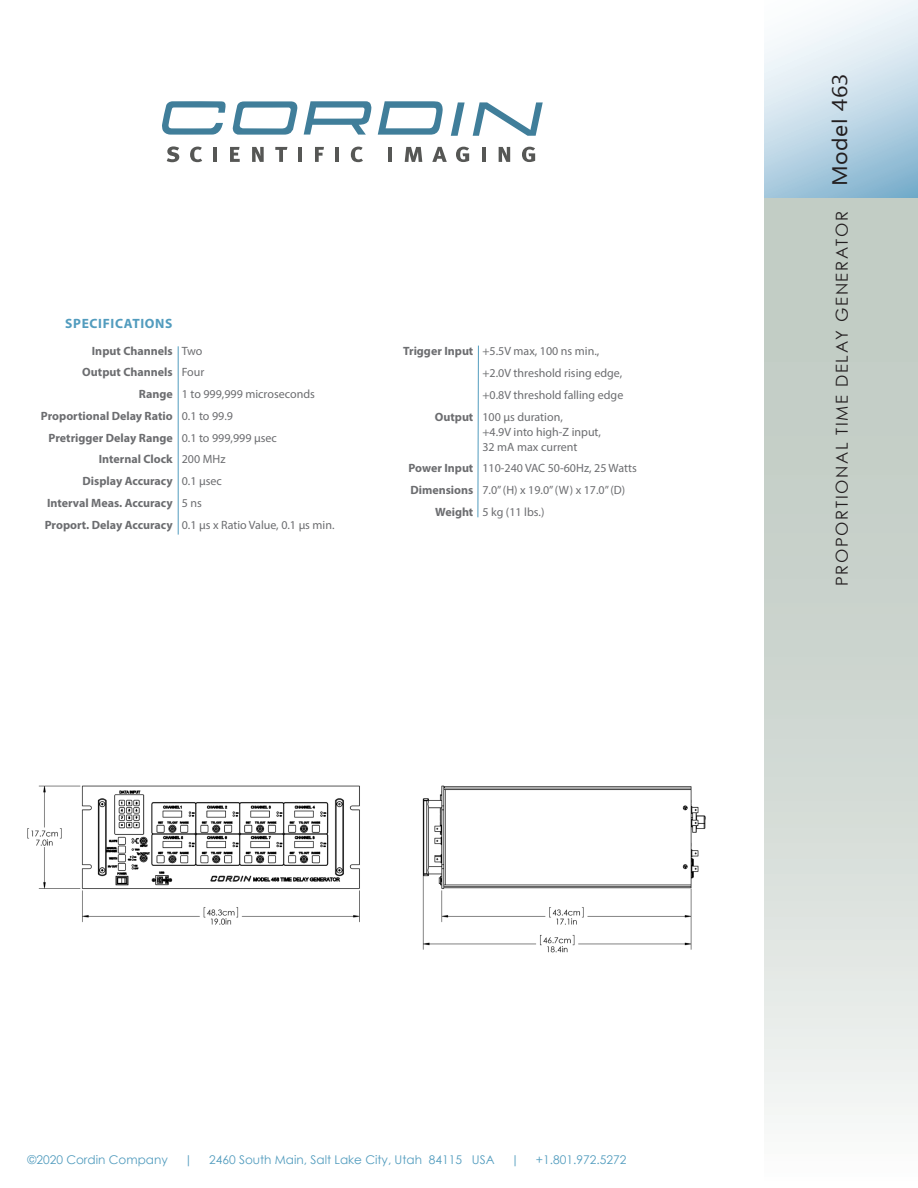
<style>
.page{position:relative;width:918px;height:1188px;background:#fff}
.page>*{position:absolute;margin:0;border:0;box-sizing:border-box;transform-origin:0 0}
.t1{font:21px "Ebrima";letter-spacing:.02em;color:#231f20;scale:1.1 1}
.t2{font:16.5px "Century Gothic";letter-spacing:.1em;color:#231f20}
.t3{font:700 13.5px "Myriad Pro";letter-spacing:.05em;color:#529cbe}
.t4{font:12px/15px "Myriad Pro";color:#6c6d70}
.t5{font:700 12px "Myriad Pro";color:#6c6d70}
.t6{font:12px "Century Gothic";color:#529cbe}
.s1{font-weight:400}
.s2{font-weight:700}
</style>
<div class="page">
<svg style="left:764px;top:0;width:154px;height:199px"></svg>
<div style="left:764px;top:199px;width:154px;height:989px;background:linear-gradient(to bottom,#b7c4ba,#f1f3f2)"></div>
<img style="left:27px;top:785px;width:679px;height:168px">
<hr style="left:178px;top:346px;width:1px;height:189px;background:#529cbe">
<svg style="left:477px;top:345px;width:2px;height:173px"></svg>
<svg style="left:162px;top:101px;width:64px;height:34px"></svg>
<svg style="left:232px;top:101px;width:66px;height:34px"></svg>
<svg style="left:304px;top:101px;width:68px;height:34px"></svg>
<svg style="left:378px;top:101px;width:65px;height:34px"></svg>
<svg style="left:451px;top:102px;width:14px;height:34px"></svg>
<svg style="left:473px;top:102px;width:70px;height:34px"></svg>
<svg style="left:167px;top:146px;width:12px;height:16px"></svg>
<svg style="left:190px;top:147px;width:12px;height:15px"></svg>
<hr style="left:213px;top:147px;width:4px;height:15px;background:#565755">
<svg style="left:230px;top:147px;width:10px;height:15px"></svg>
<svg style="left:252px;top:147px;width:12px;height:15px"></svg>
<svg style="left:275px;top:147px;width:12px;height:15px"></svg>
<hr style="left:298px;top:147px;width:4px;height:15px;background:#565755">
<svg style="left:315px;top:147px;width:9px;height:15px"></svg>
<hr style="left:335px;top:147px;width:4px;height:15px;background:#565755">
<svg style="left:351px;top:147px;width:12px;height:15px"></svg>
<hr style="left:389px;top:147px;width:3px;height:15px;background:#565755">
<svg style="left:405px;top:147px;width:17px;height:15px"></svg>
<svg style="left:432px;top:147px;width:15px;height:15px"></svg>
<svg style="left:456px;top:147px;width:13px;height:15px"></svg>
<hr style="left:482px;top:147px;width:4px;height:15px;background:#565755">
<svg style="left:499px;top:147px;width:11px;height:15px"></svg>
<svg style="left:522px;top:147px;width:13px;height:15px"></svg>
<p class="t3" style="left:65px;top:314px;width:109px">SPECIFICATIONS</p>
<p class="t5" style="left:92px;top:343px;width:112px">Input Channels <span class="s1">Two</span></p>
<p class="t5" style="left:82px;top:364px;width:124px">Output Channels <span class="s1">Four</span></p>
<p class="t4" style="left:139px;top:386px;width:178px"><span class="s2">Range</span> 1 to 999,999 microseconds</p>
<p class="t5" style="left:41px;top:408px;width:194px">Proportional Delay Ratio <span class="s1">0.1 to 99.9</span></p>
<p class="t5" style="left:49px;top:430px;width:230px">Pretrigger Delay Range <span class="s1">0.1 to 999,999 µsec</span></p>
<p class="t5" style="left:99px;top:451px;width:128px">Internal Clock <span class="s1">200 MHz</span></p>
<p class="t5" style="left:82px;top:473px;width:141px">Display Accuracy <span class="s1">0.1 µsec</span></p>
<p class="t5" style="left:47px;top:495px;width:156px">Interval Meas. Accuracy <span class="s1">5 ns</span></p>
<p class="t4" style="left:45px;top:517px;width:291px"><span class="s2">Proport. Delay Accuracy</span> 0.1 µs x Ratio Value, 0.1 µs min.</p>
<p class="t4" style="left:403px;top:344px;width:198px"><span class="s2">Trigger Input</span> +5.5V max, 100 ns min.,</p>
<p class="t4" style="left:482px;top:365px;width:141px">+2.0V threshold rising edge,</p>
<p class="t4" style="left:482px;top:387px;width:142px">+0.8V threshold falling edge</p>
<p class="t4" style="left:482px;top:409px;width:120px;text-indent:-48px"><span class="s2">Output</span> 100 µs duration,<br>+4.9V into high-Z input,<br>32 mA max current</p>
<p class="t4" style="left:409px;top:461px;width:230px"><span class="s2">Power Input</span> 110-240 VAC 50-60Hz, 25 Watts</p>
<p class="t4" style="left:410px;top:482px;width:216px"><span class="s2">Dimensions</span> 7.0” (H) x 19.0” (W) x 17.0” (D)</p>
<p class="t4" style="left:435px;top:504px;width:111px"><span class="s2">Weight</span> 5 kg (11 lbs.)</p>
<p class="t1" style="left:824px;top:186px;width:104px;rotate:-90deg">Model 463</p>
<p class="t2" style="left:830px;top:586px;width:377px;rotate:-90deg">PROPORTIONAL TIME DELAY GENERATOR</p>
<p class="t6" style="left:27px;top:1151px;width:142px">©2020 Cordin Company</p>
<p class="t6" style="left:184px;top:1151px;width:10px">|</p>
<p class="t6" style="left:209px;top:1151px;width:287px">2460 South Main, Salt Lake City, Utah 84115 USA</p>
<p class="t6" style="left:511px;top:1151px;width:10px">|</p>
<p class="t6" style="left:536px;top:1151px;width:92px">+1.801.972.5272</p>
</div>
